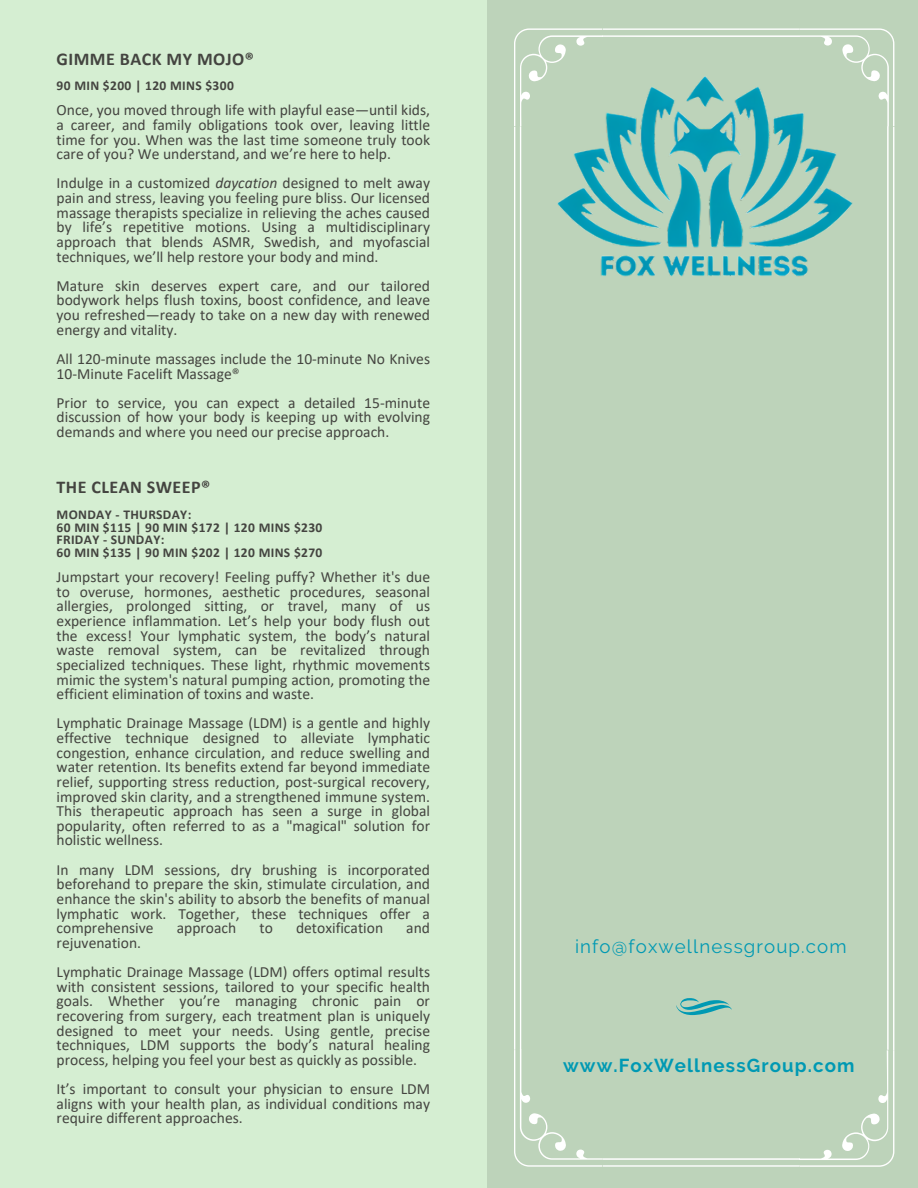
<style>
.page{position:relative;width:918px;height:1188px;background:#d5eed2}
.page>*{position:absolute;margin:0;border:0;box-sizing:border-box;transform-origin:0 0}
.t1{font:18.75px "Raleway";letter-spacing:.06em;color:#0099b3}
.t2{font:700 18.75px "Raleway";letter-spacing:.06em;color:#0099b3}
.t3{font:700 18px "Calibri";letter-spacing:.025em;color:#444440}
.t4{font:15.6px/14.7px "Calibri";color:#444440;text-align:justify}
.t5{font:700 13.5px "Calibri";letter-spacing:.025em;color:#444440}
.s1{font-style:italic}
</style>
<div class="page">
<div style="left:488px;top:0;width:430px;height:1188px;background:#bdd3ba"></div>
<svg style="left:514px;top:28px;width:380px;height:1139px"></svg>
<svg style="left:676px;top:998px;width:56px;height:17px"></svg>
<img style="left:543px;top:28px;width:322px;height:322px">
<h4 class="t3" style="left:57px;top:51px;width:199px">GIMME BACK MY MOJO®</h4>
<h4 class="t5" style="left:57px;top:80px;width:179px">90 MIN $200 | 120 MINS $300</h4>
<h4 class="t4" style="left:57px;top:104px;width:375px">Once, you moved through life with playful ease—until kids, a career, and family obligations took over, leaving little time for you. When was the last time someone truly took care of you? We understand, and we’re here to help.</h4>
<h4 class="t4" style="left:57px;top:177px;width:375px">Indulge in a customized <span class="s1">daycation</span> designed to melt away pain and stress, leaving you feeling pure bliss. Our licensed massage therapists specialize in relieving the aches caused by life’s repetitive motions. Using a multidisciplinary approach that blends ASMR, Swedish, and myofascial techniques, we’ll help restore your body and mind.</h4>
<h1 class="t4" style="left:57px;top:280px;width:375px">Mature skin deserves expert care, and our tailored bodywork helps flush toxins, boost confidence, and leave you refreshed—ready to take on a new day with renewed energy and vitality.</h1>
<p class="t4" style="left:57px;top:353px;width:375px">All 120-minute massages include the 10-minute No Knives<br>10-Minute Facelift Massage®</p>
<p class="t4" style="left:57px;top:397px;width:375px">Prior to service, you can expect a detailed 15-minute discussion of how your body is keeping up with evolving demands and where you need our precise approach.</p>
<p class="t3" style="left:57px;top:480px;width:155px">THE CLEAN SWEEP®</p>
<p class="t5" style="left:57px;top:509px;width:136px">MONDAY - THURSDAY:</p>
<h4 class="t5" style="left:57px;top:522px;width:267px">60 MIN $115 | 90 MIN $172 | 120 MINS $230</h4>
<h4 class="t5" style="left:57px;top:534px;width:109px">FRIDAY - SUNDAY:</h4>
<h4 class="t5" style="left:57px;top:547px;width:267px">60 MIN $135 | 90 MIN $202 | 120 MINS $270</h4>
<h4 class="t4" style="left:57px;top:571px;width:375px">Jumpstart your recovery! Feeling puffy? Whether it's due to overuse, hormones, aesthetic procedures, seasonal allergies, prolonged sitting, or travel, many of us experience inflammation. Let’s help your body flush out the excess! Your lymphatic system, the body’s natural waste removal system, can be revitalized through specialized techniques. These light, rhythmic movements mimic the system's natural pumping action, promoting the efficient elimination of toxins and waste.</h4>
<h4 class="t4" style="left:57px;top:717px;width:375px">Lymphatic Drainage Massage (LDM) is a gentle and highly effective technique designed to alleviate lymphatic congestion, enhance circulation, and reduce swelling and water retention. Its benefits extend far beyond immediate relief, supporting stress reduction, post-surgical recovery, improved skin clarity, and a strengthened immune system.<br>This therapeutic approach has seen a surge in global popularity, often referred to as a "magical" solution for holistic wellness.</h4>
<p class="t4" style="left:57px;top:863px;width:375px">In many LDM sessions, dry brushing is incorporated beforehand to prepare the skin, stimulate circulation, and enhance the skin's ability to absorb the benefits of manual lymphatic work. Together, these techniques offer a comprehensive</p>
<p class="t4" style="left:177px;top:922px;width:61px">approach</p>
<p class="t4" style="left:260px;top:922px;width:15px">to</p>
<p class="t4" style="left:296px;top:922px;width:89px">detoxification</p>
<p class="t4" style="left:406px;top:922px;width:25px">and</p>
<p class="t4" style="left:57px;top:937px;width:86px">rejuvenation.</p>
<p class="t4" style="left:57px;top:966px;width:375px">Lymphatic Drainage Massage (LDM) offers optimal results with consistent sessions, tailored to your specific health goals. Whether you’re managing chronic pain or recovering from surgery, each treatment plan is uniquely designed to meet your needs. Using gentle, precise techniques, LDM supports the body’s natural healing process, helping you feel your best as quickly as possible.</p>
<h3 class="t4" style="left:57px;top:1083px;width:375px">It’s important to consult your physician to ensure LDM aligns with your health plan, as individual conditions may require different approaches.</h3>
<h1 class="t1" style="left:575px;top:936px;width:273px">info@foxwellnessgroup.com</h1>
<p class="t2" style="left:563px;top:1054px;width:293px">www.FoxWellnessGroup.com</p>
</div>
